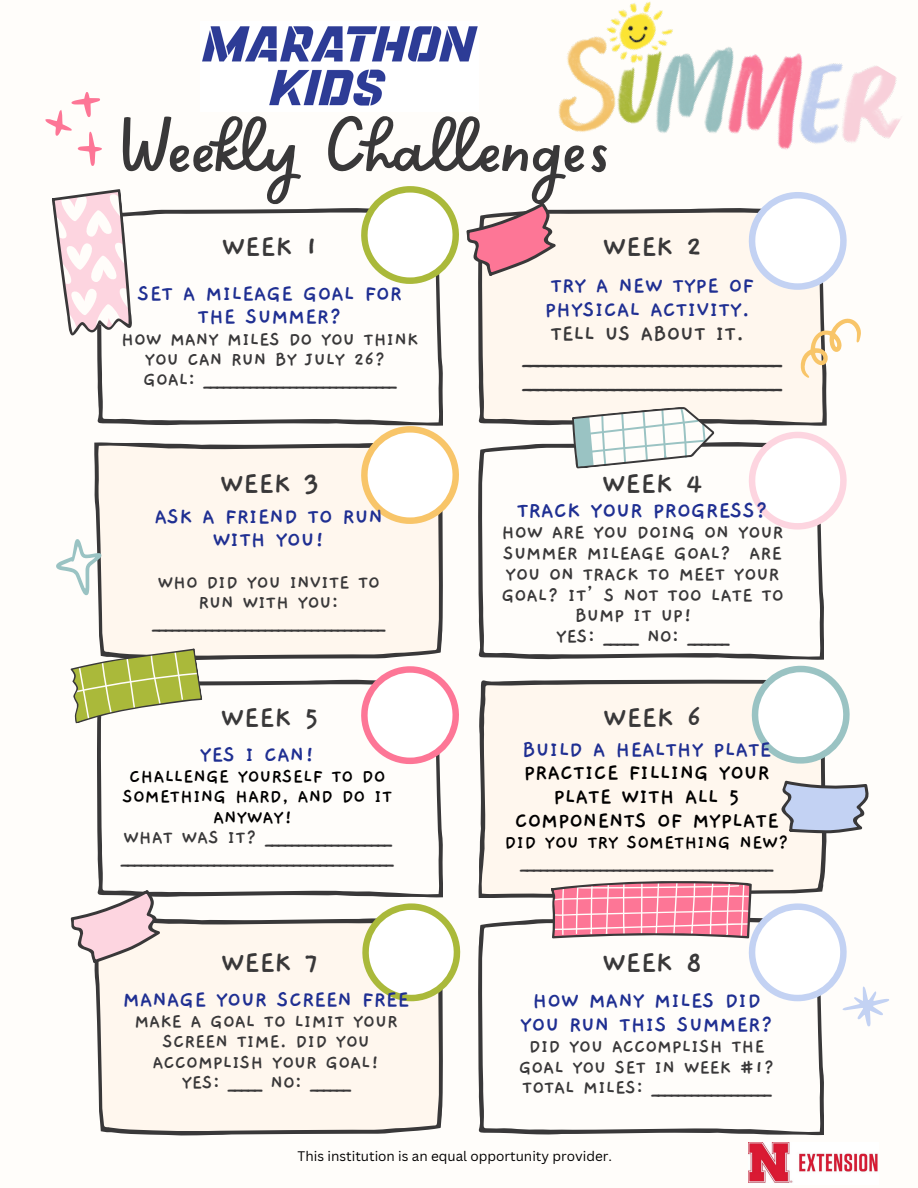
<style>
.page{position:relative;width:918px;height:1188px;background:#fffdfa}
.page>*{position:absolute;margin:0;border:0;box-sizing:border-box;transform-origin:0 0}
.t1{font:84.6px "Sweet Apricot";color:#393839}
.t2{font:700 31.05px "Gaegu";color:#393839}
.t3{font:700 24.3px "Gaegu";color:#1f2f92}
.t4{font:700 23.7px/23.7px "Gaegu";color:#393839;text-align:center}
.t5{font:700 23.7px/23.7px "Gaegu";color:#1f2f92;text-align:center}
.t6{font:700 23.7px/23.7px "Gaegu";color:#000;text-align:center}
.t7{font:700 21.15px "Gaegu";color:#393839}
.t8{font:700 20.7px/20.2px "Gaegu";color:#393839;text-align:center}
.t9{font:13.5px "Canva Sans";color:#000}
.s1{color:#1f2f92}
.s2{color:#000}
</style>
<div class="page">
<svg style="left:97px;top:208px;width:346px;height:218px"></svg>
<svg style="left:97px;top:680px;width:346px;height:218px"></svg>
<svg style="left:478px;top:442px;width:346px;height:218px"></svg>
<svg style="left:478px;top:919px;width:346px;height:216px"></svg>
<svg style="left:94px;top:442px;width:349px;height:218px;fill:#fff7ee"></svg>
<svg style="left:94px;top:918px;width:349px;height:217px;fill:#fff7ee"></svg>
<div style="left:478px;top:271px;width:349px;height:155px;background:#fff7ee"></div>
<div style="left:478px;top:680px;width:348px;height:218px;background:#fff7ee"></div>
<svg style="left:52px;top:189px;width:83px;height:150px"></svg>
<svg style="left:70px;top:889px;width:98px;height:79px"></svg>
<svg style="left:571px;top:404px;width:146px;height:65px"></svg>
<svg style="left:70px;top:646px;width:133px;height:78px"></svg>
<svg style="left:56px;top:539px;width:46px;height:57px"></svg>
<svg style="left:45px;top:92px;width:57px;height:74px"></svg>
<svg style="left:800px;top:317px;width:61px;height:61px"></svg>
<img style="left:202px;top:26px;width:276px;height:80px">
<img style="left:749px;top:1142px;width:129px;height:41px">
<svg style="left:361px;top:186px;width:202px;height:98px"></svg>
<svg style="left:749px;top:271px;width:87px;height:19px"></svg>
<svg style="left:361px;top:426px;width:98px;height:98px"></svg>
<svg style="left:749px;top:432px;width:98px;height:98px"></svg>
<svg style="left:752px;top:666px;width:98px;height:98px"></svg>
<svg style="left:778px;top:779px;width:91px;height:57px"></svg>
<svg style="left:361px;top:666px;width:98px;height:98px"></svg>
<svg style="left:550px;top:880px;width:339px;height:146px"></svg>
<svg style="left:362px;top:903px;width:98px;height:98px"></svg>
<img style="left:535px;top:1px;width:366px;height:270px">
<h2 class="t1" style="left:121px;top:92px;width:493px">Weekly Challenges</h2>
<h3 class="t2" style="left:221px;top:232px;width:98px">WEEK 1</h3>
<p class="t5" style="left:138px;top:282px;width:266px">SET A MILEAGE GOAL FOR<br>THE SUMMER?</p>
<p class="t8" style="left:121px;top:329px;width:299px">HOW MANY MILES DO YOU THINK<br>YOU CAN RUN BY JULY 26?<br>GOAL: _____________________________</p>
<p class="t2" style="left:602px;top:232px;width:101px">WEEK 2</p>
<p class="t4" style="left:523px;top:274px;width:259px"><span class="s1">TRY A NEW TYPE OF<br>PHYSICAL ACTIVITY.<br></span>TELL US ABOUT IT. __________________________________ __________________________________</p>
<h1 class="t2" style="left:220px;top:468px;width:102px">WEEK 3</h1>
<p class="t5" style="left:155px;top:505px;width:230px">ASK A FRIEND TO RUN<br>WITH YOU!</p>
<p class="t8" style="left:153px;top:572px;width:233px">WHO DID YOU INVITE TO<br>RUN WITH YOU: ___________________________________</p>
<p class="t2" style="left:220px;top:702px;width:100px">WEEK 5</p>
<h2 class="t5" style="left:200px;top:743px;width:117px">YES I CAN!</h2>
<h2 class="t8" style="left:122px;top:767px;width:273px"><span class="s2">CHALLENGE YOURSELF TO DO<br>SOMETHING HARD, AND DO IT<br>ANYWAY!<br></span>WHAT WAS IT? ___________________ _________________________________________</h2>
<p class="t2" style="left:221px;top:947px;width:100px">WEEK 7</p>
<h3 class="t5" style="left:123px;top:988px;width:288px">MANAGE YOUR SCREEN FREE</h3>
<h3 class="t8" style="left:135px;top:1012px;width:265px">MAKE A GOAL TO LIMIT YOUR<br>SCREEN TIME. DID YOU<br>ACCOMPLISH YOUR GOAL!<br>YES: _____ NO: ______</h3>
<p class="t2" style="left:602px;top:468px;width:102px">WEEK 4</p>
<p class="t3" style="left:517px;top:498px;width:253px">TRACK YOUR PROGRESS?</p>
<p class="t7" style="left:502px;top:522px;width:283px">HOW ARE YOU DOING ON YOUR</p>
<p class="t7" style="left:503px;top:543px;width:280px">SUMMER MILEAGE GOAL? ARE</p>
<p class="t7" style="left:506px;top:564px;width:275px">YOU ON TRACK TO MEET YOUR</p>
<p class="t7" style="left:501px;top:585px;width:284px">GOAL? IT’S NOT TOO LATE TO</p>
<p class="t7" style="left:575px;top:605px;width:119px">BUMP IT UP!</p>
<p class="t7" style="left:556px;top:626px;width:174px">YES: _____ NO: ______</p>
<p class="t2" style="left:603px;top:702px;width:100px">WEEK 6</p>
<h4 class="t6" style="left:515px;top:738px;width:266px"><span class="s1">BUILD A HEALTHY PLATE<br></span>PRACTICE FILLING YOUR<br>PLATE WITH ALL 5<br>COMPONENTS OF MYPLATE</h4>
<h4 class="t8" style="left:505px;top:832px;width:286px"><span class="s2">DID YOU TRY SOMETHING NEW? </span>______________________________________</h4>
<h2 class="t2" style="left:602px;top:947px;width:102px">WEEK 8</h2>
<h4 class="t5" style="left:520px;top:989px;width:254px">HOW MANY MILES DID<br>YOU RUN THIS SUMMER?</h4>
<h4 class="t8" style="left:519px;top:1037px;width:258px">DID YOU ACCOMPLISH THE<br>GOAL YOU SET IN WEEK #1?<br>TOTAL MILES: __________________</h4>
<h2 class="t9" style="left:298px;top:1147px;width:316px">This institution is an equal opportunity provider.</h2>
</div>
